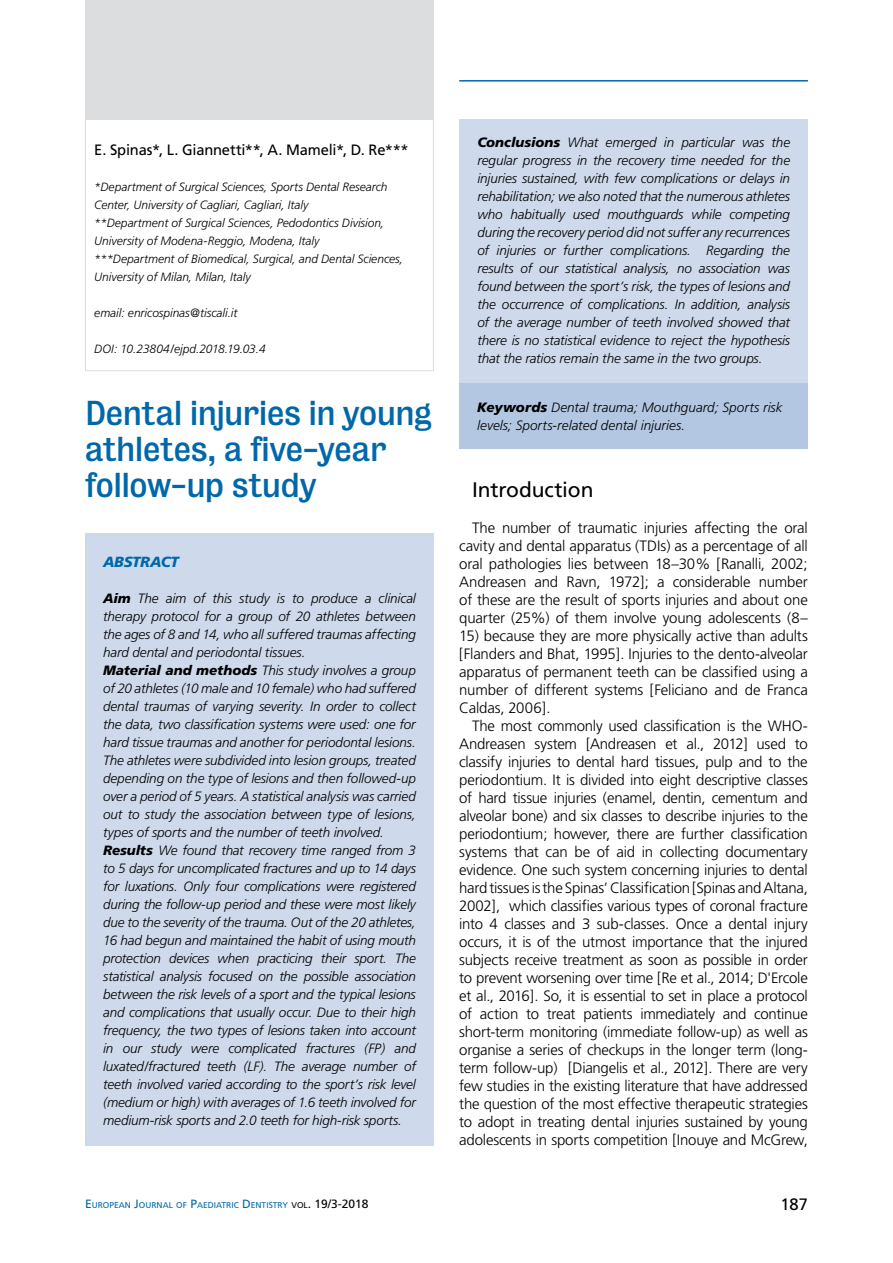
<style>
.page{position:relative;width:893px;height:1263px;background:#fff}
.page>*{position:absolute;margin:0;border:0;box-sizing:border-box;transform-origin:0 0}
.t1{font:31.5px/36px "Bureau Grot Five Three";letter-spacing:-.005em;color:#0068a9}
.t2{font:21px "Frutiger";letter-spacing:-.01em;color:#000}
.t3{font:16.5px "Frutiger";color:#000}
.t4{font:300 15px/18px "Frutiger";letter-spacing:-.015em;color:#000;text-align:justify}
.t5{font:15px "Frutiger";letter-spacing:-.015em;color:#000}
.t6{font:italic 900 14.7px "Frutiger";letter-spacing:-.02em;color:#0068a9}
.t7{font:italic 300 13.5px/18px "Frutiger";letter-spacing:-.01em;color:#000}
.t8{font:italic 300 12px/18px "Frutiger";letter-spacing:-.005em;color:#000}
.t9{font:8.4px "Frutiger";color:#0068a9}
.s1{font-weight:900}
.s2{font-size:12px}
.s3{color:#000}
.s4{font-size:12px;color:#000}
</style>
<div class="page">
<hr style="left:459px;top:80px;width:349px;height:2px;background:#0068a9">
<div style="left:85px;top:0;width:349px;height:119px;background:#dcddde"></div>
<div style="left:85px;top:119px;width:349px;height:252px;border:1px solid #dcddde"></div>
<div style="left:85px;top:533px;width:349px;height:612px;background:#cedaec"></div>
<div style="left:459px;top:119px;width:349px;height:264px;background:#cedaec"></div>
<div style="left:459px;top:383px;width:349px;height:66px;background:#b3c7e2"></div>
<p class="t5" style="left:94px;top:141px;width:316px">E. Spinas*, L. Giannetti**, A. Mameli*, D. Re***</p>
<p class="t8" style="left:94px;top:178px;width:310px">*Department of Surgical Sciences, Sports Dental Research Center, University of Cagliari, Cagliari, Italy<br>**Department of Surgical Sciences, Pedodontics Division, University of Modena-Reggio, Modena, Italy<br>***Department of Biomedical, Surgical, and Dental Sciences, University of Milan, Milan, Italy</p>
<p class="t8" style="left:94px;top:304px;width:145px">email: enricospinas@tiscali.it</p>
<p class="t8" style="left:94px;top:340px;width:173px">DOI: 10.23804/ejpd.2018.19.03.4</p>
<h1 class="t1" style="left:85px;top:395px;width:348px">Dental injuries in young athletes, a five-year follow-up study</h1>
<p class="t6" style="left:103px;top:553px;width:77px">ABSTRACT</p>
<p class="t7" style="left:103px;top:589px;width:314px"><span class="s1">Aim</span> The aim of this study is to produce a clinical therapy protocol for a group of 20 athletes between the ages of 8 and 14, who all suffered traumas affecting hard dental and periodontal tissues.<br><span class="s1">Material and methods</span> This study involves a group of 20 athletes (10 male and 10 female) who had suffered dental traumas of varying severity. In order to collect the data, two classification systems were used: one for hard tissue traumas and another for periodontal lesions.<br>The athletes were subdivided into lesion groups, treated depending on the type of lesions and then followed-up over a period of 5 years. A statistical analysis was carried out to study the association between type of lesions, types of sports and the number of teeth involved.<br><span class="s1">Results</span> We found that recovery time ranged from 3 to 5 days for uncomplicated fractures and up to 14 days for luxations. Only four complications were registered during the follow-up period and these were most likely due to the severity of the trauma. Out of the 20 athletes, 16 had begun and maintained the habit of using mouth protection devices when practicing their sport. The statistical analysis focused on the possible association between the risk levels of a sport and the typical lesions and complications that usually occur. Due to their high frequency, the two types of lesions taken into account in our study were complicated fractures (FP) and luxated/fractured teeth (LF). The average number of teeth involved varied according to the sport’s risk level (medium or high) with averages of 1.6 teeth involved for medium-risk sports and 2.0 teeth for high-risk sports.</p>
<p class="t7" style="left:477px;top:134px;width:314px;text-align:justify"><span class="s1">Conclusions</span> What emerged in particular was the regular progress in the recovery time needed for the injuries sustained, with few complications or delays in rehabilitation; we also noted that the numerous athletes who habitually used mouthguards while competing during the recovery period did not suffer any recurrences of injuries or further complications. Regarding the results of our statistical analysis, no association was found between the sport’s risk, the types of lesions and the occurrence of complications. In addition, analysis of the average number of teeth involved showed that there is no statistical evidence to reject the hypothesis that the ratios remain the same in the two groups.</p>
<p class="t7" style="left:477px;top:399px;width:307px"><span class="s1">Keywords</span> Dental trauma; Mouthguard; Sports risk levels; Sports-related dental injuries.</p>
<h2 class="t2" style="left:472px;top:477px;width:123px">Introduction</h2>
<p class="t4" style="left:459px;top:519px;width:350px;text-indent:13px">The number of traumatic injuries affecting the oral cavity and dental apparatus (TDIs) as a percentage of all oral pathologies lies between 18–30% [Ranalli, 2002; Andreasen and Ravn, 1972]; a considerable number of these are the result of sports injuries and about one quarter (25%) of them involve young adolescents (8–</p>
<p class="t4" style="left:459px;top:627px;width:350px">15) because they are more physically active than adults [Flanders and Bhat, 1995]. Injuries to the dento-alveolar apparatus of permanent teeth can be classified using a number of different systems [Feliciano and de Franca Caldas, 2006].</p>
<p class="t4" style="left:459px;top:717px;width:350px;text-indent:13px">The most commonly used classification is the WHO-Andreasen system [Andreasen et al., 2012] used to classify injuries to dental hard tissues, pulp and to the periodontium. It is divided into eight descriptive classes of hard tissue injuries (enamel, dentin, cementum and alveolar bone) and six classes to describe injuries to the periodontium; however, there are further classification systems that can be of aid in collecting documentary evidence. One such system concerning injuries to dental hard tissues is the Spinas’ Classification [Spinas and Altana, 2002], which classifies various types of coronal fracture into 4 classes and 3 sub-classes. Once a dental injury occurs, it is of the utmost importance that the injured subjects receive treatment as soon as possible in order to prevent worsening over time [Re et al., 2014; D'Ercole et al., 2016]. So, it is essential to set in place a protocol of action to treat patients immediately and continue short-term monitoring (immediate follow-up) as well as organise a series of checkups in the longer term (long&shy;term follow-up) [Diangelis et al., 2012]. There are very few studies in the existing literature that have addressed the question of the most effective therapeutic strategies to adopt in treating dental injuries sustained by young adolescents in sports competition [Inouye and McGrew,</p>
<p class="t9" style="left:85px;top:1200px;width:285px"><span class="s2">E</span>UROPEAN <span class="s2">J</span>OURNAL OF <span class="s2">P</span>AE DIATRIC <span class="s2">D</span> E NTISTRY <span class="s3">VOL</span><span class="s4">. 19/3-2018</span></p>
<p class="t3" style="left:780px;top:1194px;width:29px">187</p>
</div>
